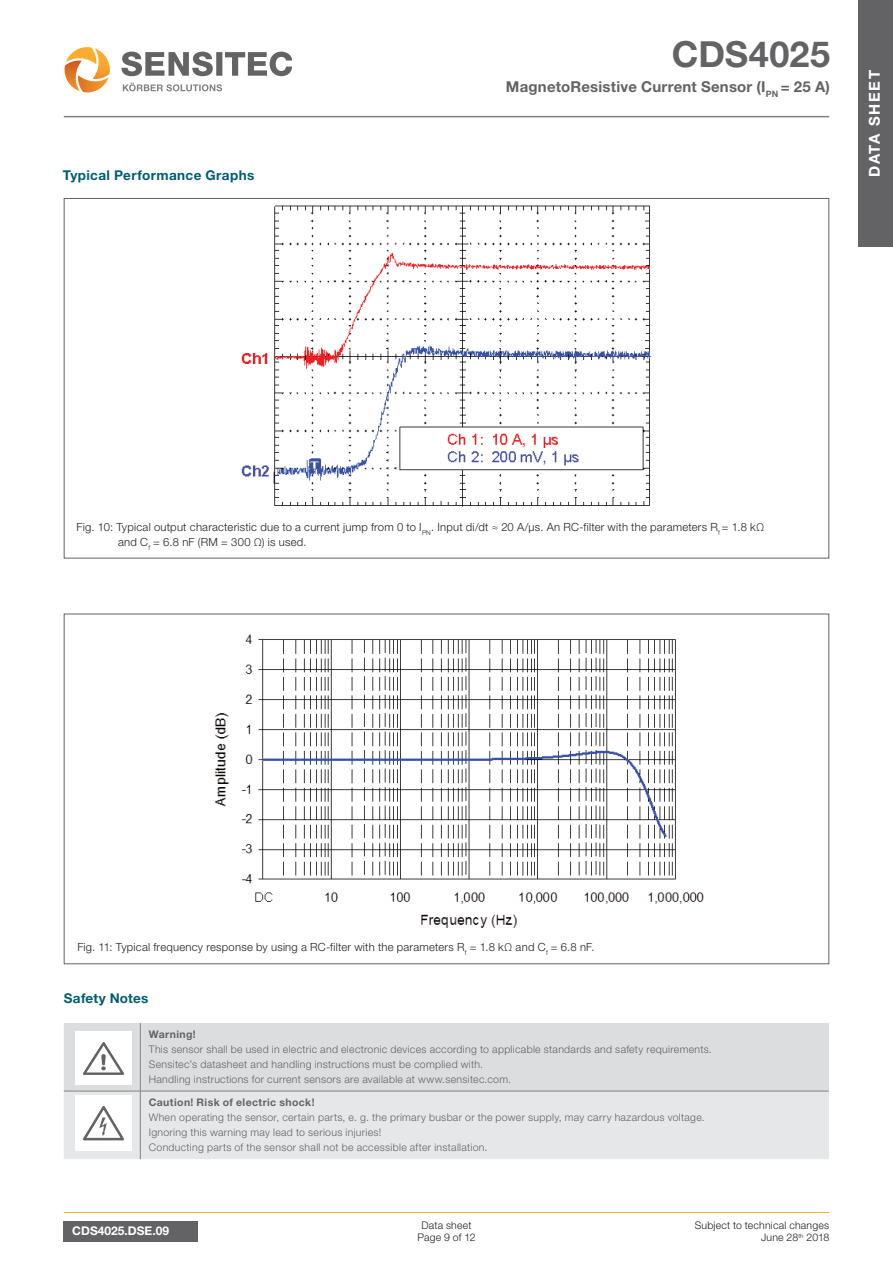
<style>
.page{position:relative;width:893px;height:1263px;background:#fff}
.page>*{position:absolute;margin:0;border:0;box-sizing:border-box;transform-origin:0 0}
.t1{font:700 36px "Helvetica Neue LT Std";letter-spacing:.01em;color:#636366}
.t2{font:700 15px "Helvetica Neue LT Std";letter-spacing:.015em;color:#636366}
.t3{font:700 15px "Helvetica Neue LT Std";letter-spacing:.115em;color:#fff}
.t4{font:700 13.5px "Helvetica Neue LT Std";letter-spacing:.03em;color:#005d73}
.t5{font:700 12px "Helvetica Neue LT Std";color:#fff}
.t6{font:300 11.25px/15px "Helvetica Neue LT Std";letter-spacing:.02em;color:#231f20}
.t7{font:300 10.5px/15px "Helvetica Neue LT Std";letter-spacing:.03em;color:#636366}
.t8{font:300 10.5px/12.6px "Helvetica Neue LT Std";letter-spacing:.02em;color:#231f20;text-align:center}
.t9{font:700 10.5px "Helvetica Neue LT Std";letter-spacing:.035em;color:#636366}
</style>
<div class="page">
<svg style="left:121px;top:52px;width:171px;height:24px"></svg>
<svg style="left:123px;top:83px;width:99px;height:8px"></svg>
<svg style="left:64px;top:47px;width:46px;height:45px"></svg>
<hr style="left:64px;top:1212px;width:765px;height:1px;background:#faac2e">
<hr style="left:64px;top:116px;width:765px;height:1px;background:#808285">
<div style="left:859px;top:0;width:34px;height:247px;background:#636366"></div>
<img style="left:241px;top:205px;width:410px;height:302px">
<img style="left:215px;top:634px;width:489px;height:294px">
<div style="left:64px;top:1023px;width:765px;height:68px;background:#dcdddf"></div>
<div style="left:64px;top:1092px;width:765px;height:67px;background:#e6e7e9"></div>
<hr style="left:140px;top:1023px;width:1px;height:68px;background:#808285">
<hr style="left:64px;top:1091px;width:76px;height:1px;background:#808285">
<hr style="left:140px;top:1091px;width:689px;height:1px;background:#808285">
<hr style="left:140px;top:1091px;width:1px;height:68px;background:#808285">
<div style="left:75px;top:1095px;width:57px;height:56px;background:#fff"></div>
<svg style="left:83px;top:1106px;width:41px;height:34px"></svg>
<div style="left:75px;top:1032px;width:57px;height:53px;background:#fff"></div>
<svg style="left:83px;top:1042px;width:41px;height:33px"></svg>
<div style="left:64px;top:1221px;width:134px;height:20px;background:#636366"></div>
<p class="t4" style="left:63px;top:167px;width:193px">Typical Performance Graphs</p>
<h1 class="t1" style="left:672px;top:31px;width:160px">CDS4025</h1>
<h2 class="t2" style="left:506px;top:78px;width:326px">MagnetoResistive Current Sensor (I<sub>PN</sub> = 25 A)</h2>
<h2 class="t3" style="left:865px;top:177px;width:108px;rotate:-90deg">DATA SHEET</h2>
<p class="t6" style="left:118px;top:519px;width:648px;text-indent:-41px">Fig. 10: Typical output characteristic due to a current jump from 0 to I<sub>PN</sub>. Input di/dt ≈ 20 A/µs. An RC-filter with the parameters R<sub>f</sub> = 1.8 kΩ and C<sub>f</sub> = 6.8 nF (RM = 300 Ω) is used.</p>
<p class="t6" style="left:77px;top:939px;width:519px">Fig. 11: Typical frequency response by using a RC-filter with the parameters R<sub>f</sub> = 1.8 kΩ and C<sub>f</sub> = 6.8 nF.</p>
<p class="t4" style="left:64px;top:990px;width:86px">Safety Notes</p>
<p class="t9" style="left:149px;top:1028px;width:48px">Warning!</p>
<p class="t7" style="left:149px;top:1042px;width:565px">This sensor shall be used in electric and electronic devices according to applicable standards and safety requirements.<br>Sensitec’s datasheet and handling instructions must be complied with.<br>Handling instructions for current sensors are available at www.sensitec.com.</p>
<p class="t9" style="left:149px;top:1096px;width:167px">Caution! Risk of electric shock!</p>
<p class="t7" style="left:149px;top:1110px;width:557px">When operating the sensor, certain parts, e. g. the primary busbar or the power supply, may carry hazardous voltage.<br>Ignoring this warning may lead to serious injuries!<br>Conducting parts of the sensor shall not be accessible after installation.</p>
<p class="t5" style="left:72px;top:1224px;width:98px">CDS4025.DSE.09</p>
<p class="t8" style="left:695px;top:1218px;width:136px;text-align:right">Subject to technical changes<br>June 28<sup>th</sup> 2018</p>
<p class="t8" style="left:417px;top:1218px;width:60px">Data sheet<br>Page 9 of 12</p>
</div>
